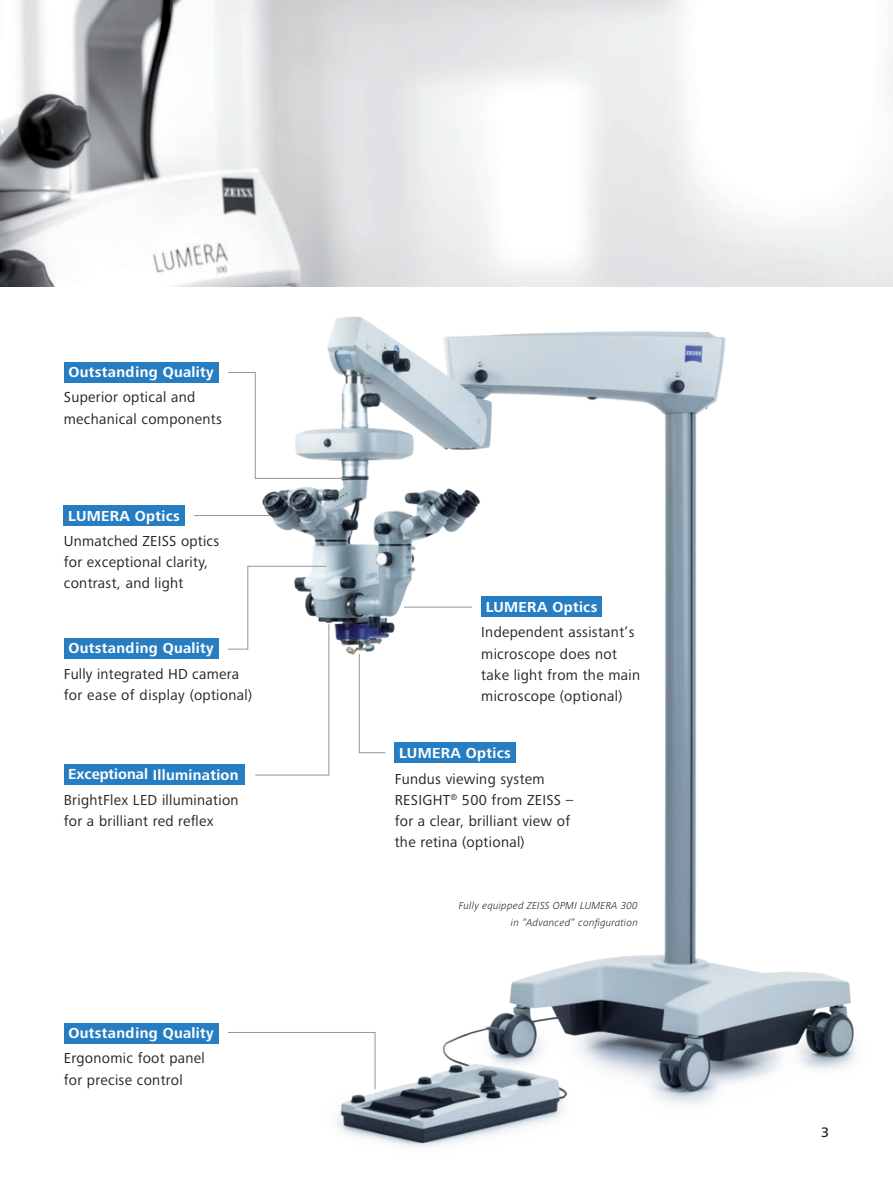
<style>
.page{position:relative;width:893px;height:1178px;background:#fff}
.page>*{position:absolute;margin:0;border:0;box-sizing:border-box;transform-origin:0 0}
.t1{font:15px/21.3px "Zeiss Frutiger Next Pro";letter-spacing:.02em;color:#231f20}
.t2{font:700 15px "Zeiss Frutiger Next Pro";letter-spacing:.02em;color:#fff}
.t3{font:500 14.25px "Zeiss Frutiger Next Pro";color:#231f20}
.t4{font:italic 300 10.5px/16.5px "Zeiss Frutiger Next Pro";letter-spacing:.02em;color:#231f20;text-align:right}
</style>
<div class="page">
<div style="left:64px;top:764px;width:180px;height:20px;background:#277dc1"></div>
<div style="left:64px;top:1023px;width:155px;height:20px;background:#277dc1"></div>
<div style="left:64px;top:638px;width:155px;height:21px;background:#277dc1"></div>
<div style="left:64px;top:505px;width:121px;height:21px;background:#277dc1"></div>
<div style="left:64px;top:362px;width:155px;height:21px;background:#277dc1"></div>
<img style="left:159px;top:286px;width:721px;height:862px">
<div style="left:454px;top:896px;width:189px;height:37px;background:#fff"></div>
<svg style="left:359px;top:653px;width:27px;height:100px"></svg>
<svg style="left:227px;top:372px;width:120px;height:107px"></svg>
<svg style="left:227px;top:1032px;width:149px;height:58px"></svg>
<hr style="left:404px;top:607px;width:68px;height:1px;background:#939598">
<hr style="left:194px;top:515px;width:77px;height:1px;background:#939598">
<svg style="left:227px;top:565px;width:103px;height:211px"></svg>
<img style="left:0;top:0;width:893px;height:286px">
<p class="t2" style="left:68px;top:363px;width:147px">Outstanding Quality</p>
<p class="t1" style="left:64px;top:387px;width:160px">Superior optical and mechanical components</p>
<p class="t2" style="left:68px;top:507px;width:113px">LUMERA Optics</p>
<p class="t1" style="left:64px;top:530px;width:157px">Unmatched ZEISS optics for exceptional clarity, contrast, and light</p>
<p class="t2" style="left:68px;top:640px;width:147px">Outstanding Quality</p>
<p class="t1" style="left:64px;top:663px;width:190px">Fully integrated HD camera for ease of display (optional)</p>
<p class="t2" style="left:68px;top:766px;width:172px">Exceptional Illumination</p>
<p class="t1" style="left:64px;top:789px;width:176px">BrightFlex LED illumination for a brilliant red reflex</p>
<p class="t2" style="left:68px;top:1024px;width:147px">Outstanding Quality</p>
<p class="t1" style="left:64px;top:1048px;width:143px">Ergonomic foot panel for precise control</p>
<p class="t2" style="left:486px;top:598px;width:113px">LUMERA Optics</p>
<p class="t1" style="left:481px;top:622px;width:160px">Independent assistant‘s microscope does not take light from the main microscope (optional)</p>
<p class="t2" style="left:399px;top:744px;width:113px">LUMERA Optics</p>
<p class="t1" style="left:395px;top:768px;width:180px">Fundus viewing system<br>RESIGHT<sup>®</sup> 500 from ZEISS – for a clear, brilliant view of the retina (optional)</p>
<p class="t4" style="left:459px;top:898px;width:181px">Fully equipped ZEISS OPMI LUMERA 300 in “Advanced” configuration</p>
<p class="t3" style="left:821px;top:1124px;width:10px">3</p>
</div>
